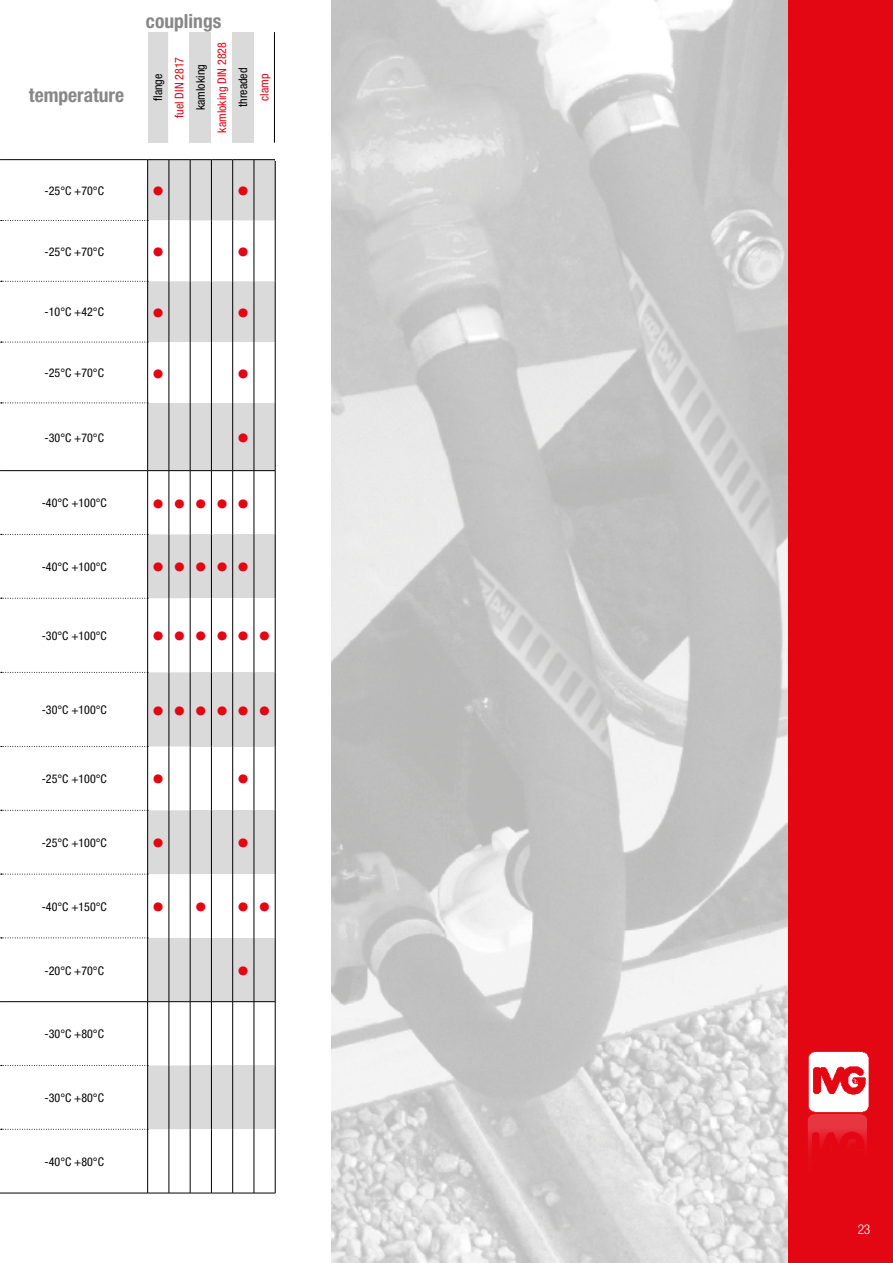
<style>
.page{position:relative;width:893px;height:1263px;background:#fff}
.page>*{position:absolute;margin:0;border:0;box-sizing:border-box;transform-origin:0 0}
.t1{font:condensed 25.5px "Helvetica Neue";color:#e30613}
.t2{font:700 condensed 19.5px "Helvetica Neue";color:#878787}
.t3{font:700 condensed 15px "Helvetica Neue";color:#000}
.t4{font:300 condensed 13.5px "Helvetica Neue";color:#fff}
.t5{font:condensed 12px "Helvetica Neue";color:#000}
.t6{font:condensed 12px "Helvetica Neue";color:#e30613}
</style>
<div class="page">
<svg style="left:148px;top:221px;width:127px;height:972px"></svg>
<div style="left:190px;top:534px;width:21px;height:64px;background:#dadada"></div>
<div style="left:211px;top:534px;width:22px;height:64px;background:#dadada"></div>
<div style="left:233px;top:534px;width:21px;height:64px;background:#dadada"></div>
<div style="left:254px;top:534px;width:21px;height:64px;background:#dadada"></div>
<div style="left:190px;top:672px;width:21px;height:74px;background:#dadada"></div>
<div style="left:211px;top:672px;width:22px;height:74px;background:#dadada"></div>
<div style="left:233px;top:672px;width:21px;height:74px;background:#dadada"></div>
<div style="left:254px;top:672px;width:21px;height:74px;background:#dadada"></div>
<div style="left:190px;top:810px;width:21px;height:64px;background:#dadada"></div>
<div style="left:211px;top:810px;width:22px;height:64px;background:#dadada"></div>
<div style="left:233px;top:810px;width:21px;height:64px;background:#dadada"></div>
<div style="left:254px;top:810px;width:21px;height:64px;background:#dadada"></div>
<div style="left:190px;top:1065px;width:21px;height:64px;background:#dadada"></div>
<div style="left:211px;top:1065px;width:22px;height:64px;background:#dadada"></div>
<div style="left:233px;top:1065px;width:21px;height:64px;background:#dadada"></div>
<div style="left:254px;top:1065px;width:21px;height:64px;background:#dadada"></div>
<hr style="left:254px;top:220px;width:1px;height:61px;background:#000">
<hr style="left:254px;top:471px;width:1px;height:63px;background:#000">
<hr style="left:254px;top:534px;width:1px;height:64px;background:#000">
<hr style="left:254px;top:598px;width:1px;height:74px;background:#000">
<hr style="left:254px;top:672px;width:1px;height:74px;background:#000">
<hr style="left:254px;top:746px;width:1px;height:64px;background:#000">
<hr style="left:254px;top:810px;width:1px;height:64px;background:#000">
<hr style="left:254px;top:874px;width:1px;height:64px;background:#000">
<hr style="left:254px;top:1002px;width:1px;height:63px;background:#000">
<hr style="left:254px;top:1065px;width:1px;height:64px;background:#000">
<hr style="left:254px;top:1129px;width:1px;height:64px;background:#000">
<hr style="left:147px;top:1129px;width:1px;height:64px;background:#000">
<hr style="left:169px;top:1129px;width:1px;height:64px;background:#000">
<svg style="left:148px;top:1193px;width:127px;height:1px"></svg>
<hr style="left:147px;top:220px;width:1px;height:61px;background:#000">
<hr style="left:169px;top:220px;width:1px;height:61px;background:#000">
<hr style="left:147px;top:471px;width:1px;height:63px;background:#000">
<hr style="left:169px;top:471px;width:1px;height:63px;background:#000">
<hr style="left:147px;top:598px;width:1px;height:74px;background:#000">
<hr style="left:169px;top:598px;width:1px;height:74px;background:#000">
<hr style="left:147px;top:746px;width:1px;height:64px;background:#000">
<hr style="left:169px;top:746px;width:1px;height:64px;background:#000">
<hr style="left:147px;top:874px;width:1px;height:64px;background:#000">
<hr style="left:169px;top:874px;width:1px;height:64px;background:#000">
<hr style="left:147px;top:1002px;width:1px;height:63px;background:#000">
<hr style="left:169px;top:1002px;width:1px;height:63px;background:#000">
<hr style="left:1px;top:1193px;width:147px;height:1px;background:#000">
<hr style="left:211px;top:220px;width:1px;height:61px;background:#000">
<hr style="left:232px;top:220px;width:1px;height:61px;background:#000">
<hr style="left:211px;top:471px;width:1px;height:63px;background:#000">
<hr style="left:232px;top:471px;width:1px;height:63px;background:#000">
<hr style="left:211px;top:534px;width:1px;height:64px;background:#000">
<hr style="left:232px;top:534px;width:1px;height:64px;background:#000">
<hr style="left:211px;top:598px;width:1px;height:74px;background:#000">
<hr style="left:232px;top:598px;width:1px;height:74px;background:#000">
<hr style="left:211px;top:672px;width:1px;height:74px;background:#000">
<hr style="left:232px;top:672px;width:1px;height:74px;background:#000">
<hr style="left:211px;top:746px;width:1px;height:64px;background:#000">
<hr style="left:232px;top:746px;width:1px;height:64px;background:#000">
<hr style="left:211px;top:810px;width:1px;height:64px;background:#000">
<hr style="left:232px;top:810px;width:1px;height:64px;background:#000">
<hr style="left:211px;top:874px;width:1px;height:64px;background:#000">
<hr style="left:232px;top:874px;width:1px;height:64px;background:#000">
<hr style="left:211px;top:1002px;width:1px;height:63px;background:#000">
<hr style="left:232px;top:1002px;width:1px;height:63px;background:#000">
<hr style="left:211px;top:1065px;width:1px;height:64px;background:#000">
<hr style="left:232px;top:1065px;width:1px;height:64px;background:#000">
<hr style="left:211px;top:1129px;width:1px;height:64px;background:#000">
<hr style="left:232px;top:1129px;width:1px;height:64px;background:#000">
<hr style="left:190px;top:220px;width:1px;height:61px;background:#000">
<hr style="left:190px;top:471px;width:1px;height:63px;background:#000">
<hr style="left:190px;top:534px;width:1px;height:64px;background:#000">
<hr style="left:190px;top:598px;width:1px;height:74px;background:#000">
<hr style="left:190px;top:672px;width:1px;height:74px;background:#000">
<hr style="left:190px;top:746px;width:1px;height:64px;background:#000">
<hr style="left:190px;top:810px;width:1px;height:64px;background:#000">
<hr style="left:190px;top:874px;width:1px;height:64px;background:#000">
<hr style="left:190px;top:1002px;width:1px;height:63px;background:#000">
<hr style="left:190px;top:1065px;width:1px;height:64px;background:#000">
<hr style="left:190px;top:1129px;width:1px;height:64px;background:#000">
<svg style="left:0;top:159px;width:332px;height:62px"></svg>
<svg style="left:0;top:534px;width:190px;height:65px"></svg>
<svg style="left:0;top:672px;width:190px;height:75px"></svg>
<svg style="left:0;top:810px;width:190px;height:65px"></svg>
<svg style="left:0;top:937px;width:275px;height:65px"></svg>
<svg style="left:0;top:1065px;width:190px;height:65px"></svg>
<hr style="left:275px;top:220px;width:1px;height:61px;background:#000">
<hr style="left:275px;top:281px;width:1px;height:61px;background:#000">
<hr style="left:275px;top:342px;width:1px;height:61px;background:#000">
<hr style="left:275px;top:403px;width:1px;height:67px;background:#000">
<hr style="left:275px;top:471px;width:1px;height:63px;background:#000">
<hr style="left:275px;top:534px;width:1px;height:64px;background:#000">
<hr style="left:275px;top:598px;width:1px;height:74px;background:#000">
<hr style="left:275px;top:672px;width:1px;height:74px;background:#000">
<hr style="left:275px;top:746px;width:1px;height:64px;background:#000">
<hr style="left:275px;top:810px;width:1px;height:64px;background:#000">
<hr style="left:275px;top:874px;width:1px;height:64px;background:#000">
<hr style="left:275px;top:938px;width:1px;height:63px;background:#000">
<hr style="left:275px;top:1002px;width:1px;height:63px;background:#000">
<hr style="left:275px;top:1065px;width:1px;height:64px;background:#000">
<hr style="left:275px;top:1129px;width:1px;height:64px;background:#000">
<svg style="left:0;top:281px;width:275px;height:190px"></svg>
<div style="left:147px;top:32px;width:21px;height:111px;background:#dadada"></div>
<svg style="left:168px;top:32px;width:86px;height:111px"></svg>
<div style="left:189px;top:32px;width:22px;height:111px;background:#dadada"></div>
<div style="left:232px;top:32px;width:21px;height:111px;background:#dadada"></div>
<hr style="left:274px;top:32px;width:1px;height:111px;background:#000">
<div style="left:275px;top:155px;width:129px;height:6px;background:#fff"></div>
<img style="left:332px;top:0;width:456px;height:1263px">
<div style="left:788px;top:0;width:105px;height:1263px;background:#e30613"></div>
<img style="left:808px;top:1051px;width:61px;height:61px">
<img style="left:808px;top:1112px;width:59px;height:16px">
<h2 class="t2" style="left:146px;top:9px;width:77px">couplings</h2>
<p class="t3" style="left:60px;top:79px;width:75px">temperature</p>
<p class="t5" style="left:151px;top:101px;width:29px;rotate:-90deg">flange</p>
<h2 class="t2" style="left:29px;top:83px;width:97px">temperature</h2>
<p class="t6" style="left:172px;top:118px;width:63px;rotate:-90deg">fuel DIN 2817</p>
<p class="t5" style="left:194px;top:110px;width:47px;rotate:-90deg">kamloking</p>
<p class="t6" style="left:215px;top:133px;width:92px;rotate:-90deg">kamloking DIN 2828</p>
<p class="t5" style="left:236px;top:107px;width:41px;rotate:-90deg">threaded</p>
<p class="t6" style="left:257px;top:101px;width:28px;rotate:-90deg">clamp</p>
<p class="t5" style="left:45px;top:184px;width:61px">-25°C +70°C</p>
<h1 class="t1" style="left:152px;top:176px;width:14px">•</h1>
<h1 class="t1" style="left:237px;top:176px;width:14px">•</h1>
<p class="t5" style="left:45px;top:244px;width:61px">-25°C +70°C</p>
<h1 class="t1" style="left:152px;top:237px;width:14px">•</h1>
<h1 class="t1" style="left:237px;top:237px;width:14px">•</h1>
<p class="t5" style="left:45px;top:305px;width:61px">-10°C +42°C</p>
<h1 class="t1" style="left:152px;top:298px;width:14px">•</h1>
<h1 class="t1" style="left:237px;top:298px;width:14px">•</h1>
<p class="t5" style="left:45px;top:366px;width:61px">-25°C +70°C</p>
<h1 class="t1" style="left:152px;top:359px;width:14px">•</h1>
<h1 class="t1" style="left:237px;top:359px;width:14px">•</h1>
<p class="t5" style="left:45px;top:430px;width:61px">-30°C +70°C</p>
<h1 class="t1" style="left:237px;top:423px;width:14px">•</h1>
<p class="t5" style="left:42px;top:496px;width:67px">-40°C +100°C</p>
<h1 class="t1" style="left:152px;top:489px;width:99px">•••••</h1>
<p class="t5" style="left:42px;top:560px;width:67px">-40°C +100°C</p>
<h1 class="t1" style="left:152px;top:553px;width:99px">•••••</h1>
<p class="t5" style="left:42px;top:629px;width:67px">-30°C +100°C</p>
<h1 class="t1" style="left:152px;top:622px;width:121px">••••••</h1>
<p class="t5" style="left:42px;top:703px;width:67px">-30°C +100°C</p>
<h1 class="t1" style="left:152px;top:696px;width:121px">••••••</h1>
<p class="t5" style="left:42px;top:772px;width:67px">-25°C +100°C</p>
<h1 class="t1" style="left:152px;top:765px;width:14px">•</h1>
<h1 class="t1" style="left:237px;top:765px;width:14px">•</h1>
<p class="t5" style="left:42px;top:836px;width:67px">-25°C +100°C</p>
<h1 class="t1" style="left:152px;top:828px;width:14px">•</h1>
<h1 class="t1" style="left:237px;top:828px;width:14px">•</h1>
<p class="t5" style="left:42px;top:899px;width:67px">-40°C +150°C</p>
<h1 class="t1" style="left:152px;top:892px;width:121px">••••</h1>
<p class="t5" style="left:45px;top:963px;width:61px">-20°C +70°C</p>
<h1 class="t1" style="left:237px;top:956px;width:14px">•</h1>
<p class="t5" style="left:45px;top:1027px;width:61px">-30°C +80°C</p>
<p class="t5" style="left:45px;top:1091px;width:61px">-30°C +80°C</p>
<p class="t5" style="left:45px;top:1155px;width:61px">-40°C +80°C</p>
<p class="t4" style="left:858px;top:1221px;width:14px">23</p>
</div>
